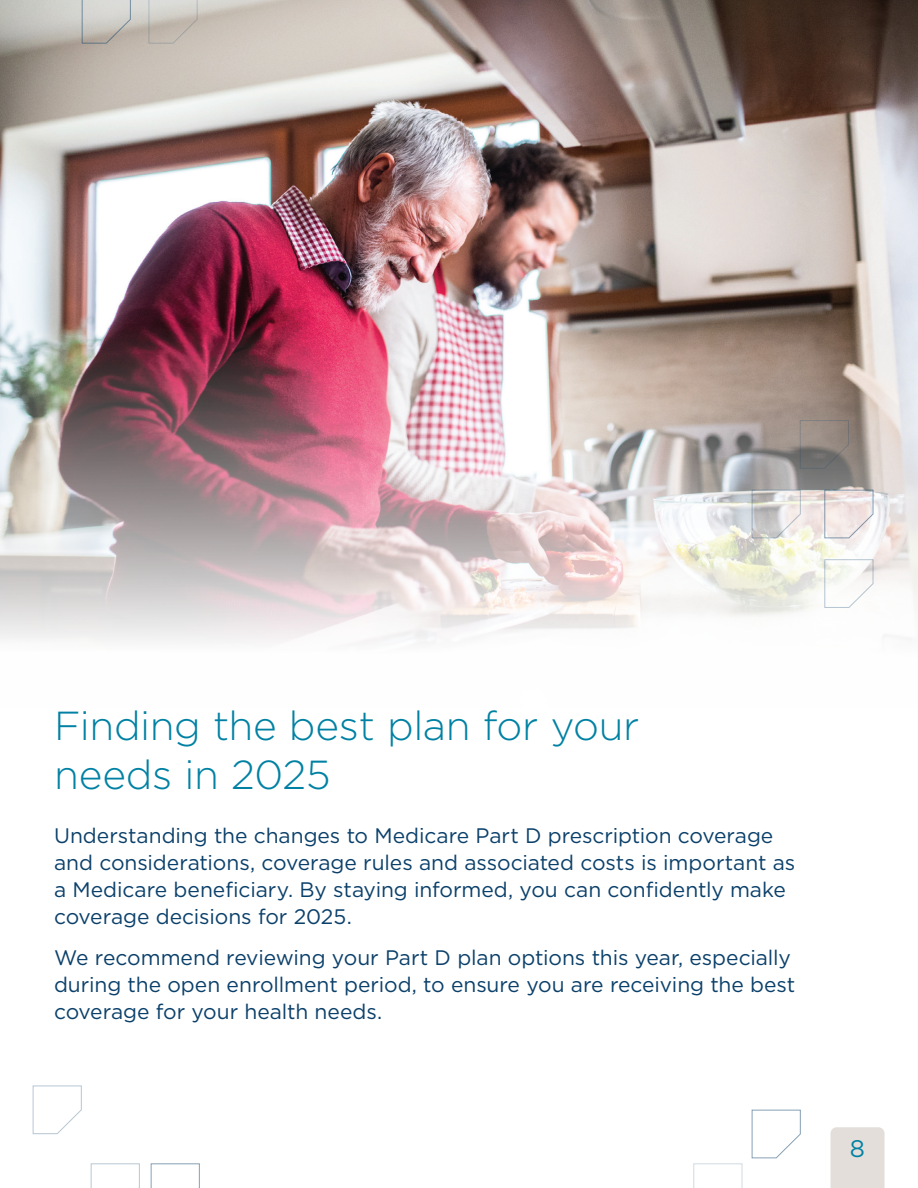
<style>
.page{position:relative;width:918px;height:1188px;background:#fff}
.page>*{position:absolute;margin:0;border:0;box-sizing:border-box;transform-origin:0 0}
.t1{font:300 40.5px/48.6px "Gotham";letter-spacing:-.01em;color:#0081a3}
.t2{font:24px "Gotham";color:#0081a3}
.t3{font:21px/27px "Gotham";letter-spacing:-.005em;color:#0b406a}
</style>
<div class="page">
<img style="left:0;top:0;width:918px;height:643px">
<svg style="left:148px;top:0;width:50px;height:44px"></svg>
<svg style="left:693px;top:1163px;width:50px;height:25px"></svg>
<svg style="left:150px;top:1163px;width:50px;height:25px"></svg>
<svg style="left:90px;top:1163px;width:50px;height:25px"></svg>
<svg style="left:824px;top:559px;width:50px;height:49px"></svg>
<svg style="left:32px;top:1085px;width:50px;height:50px"></svg>
<svg style="left:81px;top:0;width:51px;height:44px"></svg>
<svg style="left:751px;top:1109px;width:50px;height:50px"></svg>
<svg style="left:799px;top:420px;width:51px;height:49px"></svg>
<svg style="left:824px;top:489px;width:50px;height:50px"></svg>
<svg style="left:751px;top:489px;width:51px;height:50px"></svg>
<div style="left:831px;top:1127px;width:54px;height:61px;background:#e3deda"></div>
<h1 class="t1" style="left:54px;top:701px;width:587px">Finding the best plan for your needs in 2025</h1>
<p class="t3" style="left:54px;top:822px;width:743px">Understanding the changes to Medicare Part D prescription coverage and considerations, coverage rules and associated costs is important as a Medicare beneficiary. By staying informed, you can confidently make coverage decisions for 2025.</p>
<p class="t3" style="left:54px;top:943px;width:743px">We recommend reviewing your Part D plan options this year, especially during the open enrollment period, to ensure you are receiving the best coverage for your health needs.</p>
<p class="t2" style="left:850px;top:1133px;width:17px">8</p>
</div>
